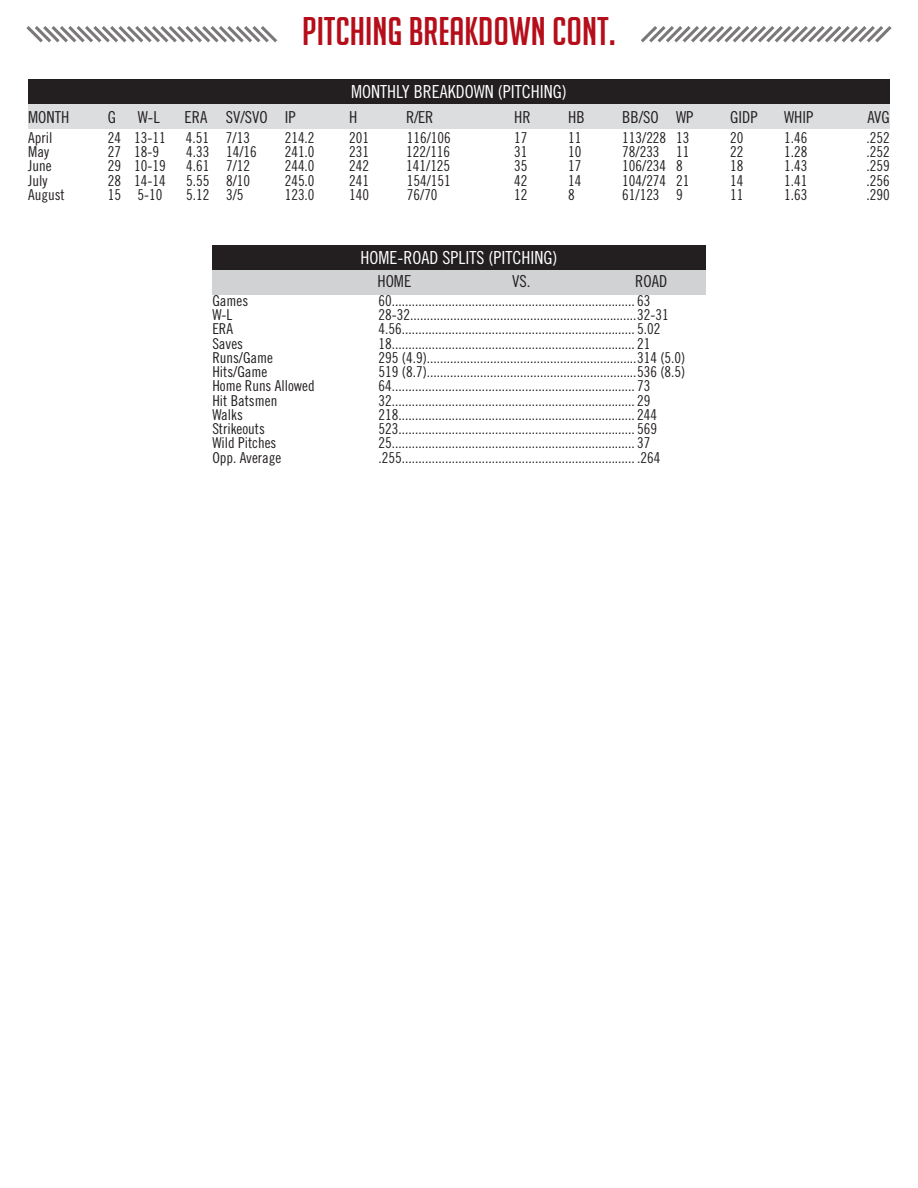
<style>
.page{position:relative;width:918px;height:1188px;background:#fff}
.page>*{position:absolute;margin:0;border:0;box-sizing:border-box;transform-origin:0 0}
.t1{font:39px "Big Noodle Titling";color:#b50e1a}
.t2{font:18px "Trade Gothic LT Std Cn 18";color:#fff}
.t3{font:16.5px "Trade Gothic LT Std Cn 18";color:#231f20}
.t4{font:15px/14.2px "Trade Gothic LT Std Cn 18";color:#231f20}
</style>
<div class="page">
<div style="left:28px;top:104px;width:862px;height:25px;background:#dcdddf"></div>
<div style="left:28px;top:79px;width:862px;height:25px;background:#231f20"></div>
<div style="left:212px;top:270px;width:494px;height:24px;background:#d1d2d4"></div>
<div style="left:212px;top:245px;width:494px;height:25px;background:#231f20"></div>
<svg style="left:26px;top:26px;width:251px;height:17px"></svg>
<svg style="left:641px;top:26px;width:251px;height:17px"></svg>
<p class="t1" style="left:302px;top:10px;width:315px">PITCHING BREAKDOWN CONT.</p>
<p class="t2" style="left:351px;top:81px;width:217px">MONTHLY BREAKDOWN (PITCHING)</p>
<p class="t3" style="left:28px;top:107px;width:43px">MONTH</p>
<p class="t3" style="left:108px;top:107px;width:10px">G</p>
<p class="t3" style="left:138px;top:107px;width:23px">W-L</p>
<p class="t3" style="left:184px;top:107px;width:113px">ERA SV/SVO IP</p>
<p class="t3" style="left:349px;top:107px;width:10px">H</p>
<p class="t3" style="left:406px;top:107px;width:29px">R/ER</p>
<p class="t3" style="left:514px;top:107px;width:18px">HR</p>
<p class="t3" style="left:568px;top:107px;width:18px">HB</p>
<p class="t3" style="left:622px;top:107px;width:73px">BB/SO WP</p>
<p class="t3" style="left:730px;top:107px;width:29px">GIDP</p>
<p class="t3" style="left:784px;top:107px;width:31px">WHIP</p>
<p class="t3" style="left:868px;top:107px;width:24px">AVG</p>
<p class="t4" style="left:28px;top:130px;width:26px">April</p>
<p class="t4" style="left:108px;top:130px;width:60px">24 13-11</p>
<p class="t4" style="left:186px;top:130px;width:66px">4.51 7/13</p>
<p class="t4" style="left:285px;top:130px;width:31px">214.2</p>
<p class="t4" style="left:349px;top:130px;width:21px">201</p>
<p class="t4" style="left:407px;top:130px;width:46px">116/106</p>
<p class="t4" style="left:514px;top:130px;width:15px">17</p>
<p class="t4" style="left:568px;top:130px;width:15px">11</p>
<p class="t4" style="left:622px;top:130px;width:69px">113/228 13</p>
<p class="t4" style="left:730px;top:130px;width:15px">20</p>
<p class="t4" style="left:784px;top:130px;width:25px">1.46</p>
<p class="t4" style="left:867px;top:130px;width:25px">.252</p>
<p class="t4" style="left:28px;top:145px;width:22px">May</p>
<p class="t4" style="left:108px;top:145px;width:53px">27 18-9</p>
<p class="t4" style="left:186px;top:145px;width:72px">4.33 14/16</p>
<p class="t4" style="left:285px;top:145px;width:31px">241.0</p>
<p class="t4" style="left:349px;top:145px;width:21px">231</p>
<p class="t4" style="left:406px;top:145px;width:46px">122/116</p>
<p class="t4" style="left:514px;top:145px;width:15px">31</p>
<p class="t4" style="left:568px;top:145px;width:15px">10</p>
<p class="t4" style="left:622px;top:145px;width:69px">78/233 11</p>
<p class="t4" style="left:730px;top:145px;width:15px">22</p>
<p class="t4" style="left:784px;top:145px;width:25px">1.28</p>
<p class="t4" style="left:867px;top:145px;width:25px">.252</p>
<p class="t4" style="left:28px;top:159px;width:25px">June</p>
<p class="t4" style="left:108px;top:159px;width:60px">29 10-19</p>
<p class="t4" style="left:186px;top:159px;width:66px">4.61 7/12</p>
<p class="t4" style="left:285px;top:159px;width:31px">244.0</p>
<p class="t4" style="left:349px;top:159px;width:21px">242</p>
<p class="t4" style="left:406px;top:159px;width:46px">141/125</p>
<p class="t4" style="left:514px;top:159px;width:15px">35</p>
<p class="t4" style="left:568px;top:159px;width:15px">17</p>
<p class="t4" style="left:622px;top:159px;width:62px">106/234 8</p>
<p class="t4" style="left:730px;top:159px;width:15px">18</p>
<p class="t4" style="left:784px;top:159px;width:25px">1.43</p>
<p class="t4" style="left:867px;top:159px;width:25px">.259</p>
<p class="t4" style="left:28px;top:173px;width:21px">July</p>
<p class="t4" style="left:108px;top:173px;width:60px">28 14-14</p>
<p class="t4" style="left:186px;top:173px;width:66px">5.55 8/10</p>
<p class="t4" style="left:285px;top:173px;width:31px">245.0</p>
<p class="t4" style="left:349px;top:173px;width:21px">241</p>
<p class="t4" style="left:407px;top:173px;width:46px">154/151</p>
<p class="t4" style="left:514px;top:173px;width:15px">42</p>
<p class="t4" style="left:568px;top:173px;width:15px">14</p>
<p class="t4" style="left:622px;top:173px;width:69px">104/274 21</p>
<p class="t4" style="left:730px;top:173px;width:15px">14</p>
<p class="t4" style="left:784px;top:173px;width:25px">1.41</p>
<p class="t4" style="left:867px;top:173px;width:25px">.256</p>
<p class="t4" style="left:28px;top:187px;width:38px">August</p>
<p class="t4" style="left:108px;top:187px;width:56px">15 5-10</p>
<p class="t4" style="left:186px;top:187px;width:59px">5.12 3/5</p>
<p class="t4" style="left:285px;top:187px;width:31px">123.0</p>
<p class="t4" style="left:349px;top:187px;width:21px">140</p>
<p class="t4" style="left:407px;top:187px;width:32px">76/70</p>
<p class="t4" style="left:514px;top:187px;width:15px">12</p>
<p class="t4" style="left:568px;top:187px;width:8px">8</p>
<p class="t4" style="left:622px;top:187px;width:62px">61/123 9</p>
<p class="t4" style="left:730px;top:187px;width:15px">11</p>
<p class="t4" style="left:784px;top:187px;width:25px">1.63</p>
<p class="t4" style="left:867px;top:187px;width:25px">.290</p>
<p class="t2" style="left:361px;top:246px;width:198px">HOME-ROAD SPLITS (PITCHING)</p>
<p class="t4" style="left:212px;top:293px;width:37px">Games</p>
<p class="t4" style="left:212px;top:307px;width:21px">W-L</p>
<p class="t4" style="left:212px;top:322px;width:22px">ERA</p>
<p class="t4" style="left:212px;top:336px;width:32px">Saves</p>
<p class="t4" style="left:212px;top:350px;width:62px">Runs/Game</p>
<p class="t4" style="left:212px;top:364px;width:57px">Hits/Game</p>
<p class="t4" style="left:212px;top:379px;width:104px">Home Runs Allowed</p>
<p class="t4" style="left:212px;top:393px;width:66px">Hit Batsmen</p>
<p class="t4" style="left:212px;top:407px;width:32px">Walks</p>
<p class="t4" style="left:212px;top:421px;width:54px">Strikeouts</p>
<p class="t4" style="left:212px;top:436px;width:66px">Wild Pitches</p>
<p class="t4" style="left:212px;top:451px;width:70px">Opp. Average</p>
<p class="t3" style="left:377px;top:272px;width:35px">HOME</p>
<p class="t3" style="left:512px;top:272px;width:20px">VS.</p>
<p class="t3" style="left:635px;top:272px;width:34px">ROAD</p>
<p class="t4" style="left:379px;top:293px;width:273px">60.........................................................................63</p>
<p class="t4" style="left:379px;top:307px;width:292px">28-32....................................................................32-31</p>
<p class="t4" style="left:379px;top:322px;width:283px">4.56......................................................................5.02</p>
<p class="t4" style="left:379px;top:336px;width:273px">18.........................................................................21</p>
<p class="t4" style="left:379px;top:350px;width:308px">295 (4.9)...............................................................314 (5.0)</p>
<p class="t4" style="left:379px;top:364px;width:308px">519 (8.7)...............................................................536 (8.5)</p>
<p class="t4" style="left:379px;top:379px;width:273px">64.........................................................................73</p>
<p class="t4" style="left:379px;top:393px;width:273px">32.........................................................................29</p>
<p class="t4" style="left:379px;top:407px;width:280px">218.......................................................................244</p>
<p class="t4" style="left:379px;top:421px;width:280px">523.......................................................................569</p>
<p class="t4" style="left:379px;top:436px;width:283px">25.........................................................................37 .255.......................................................................264</p>
</div>
